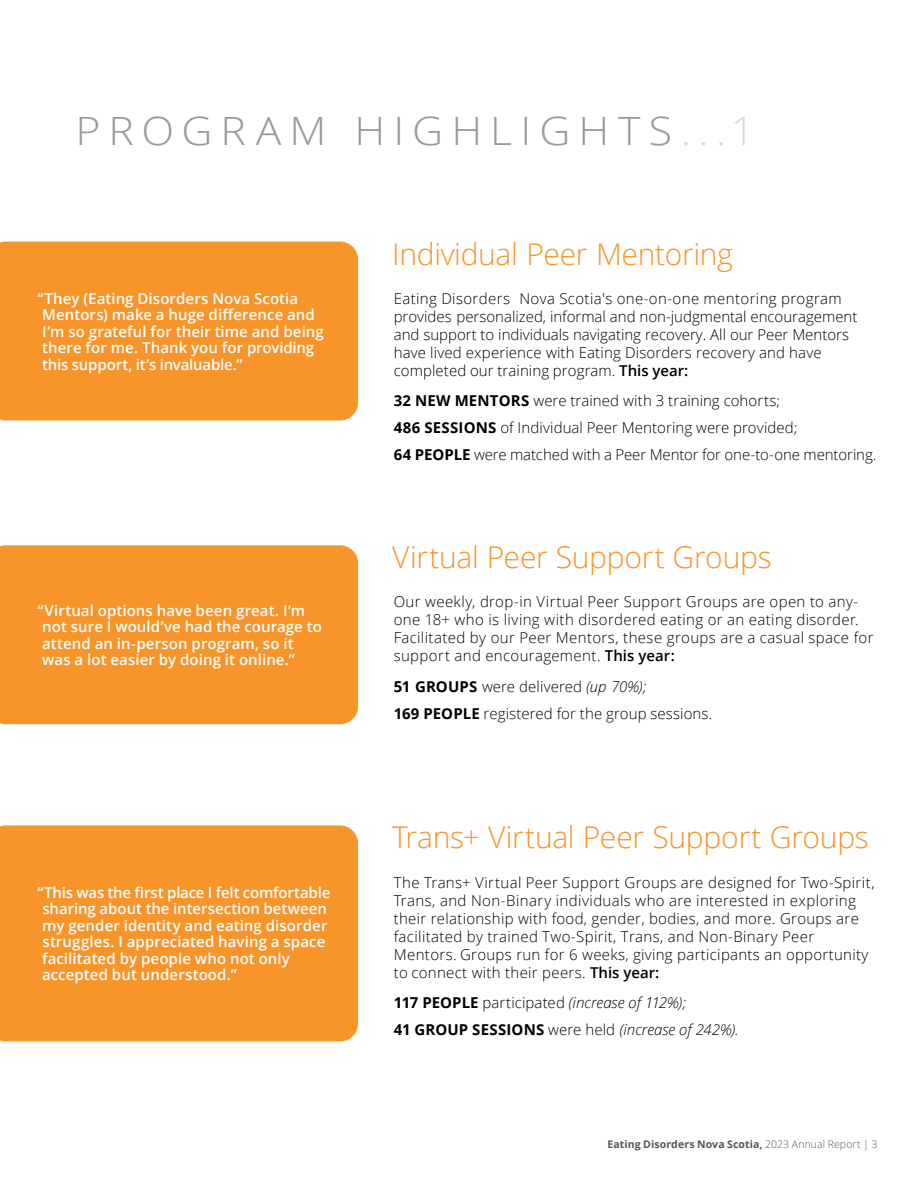
<style>
.page{position:relative;width:918px;height:1188px;background:#fff}
.page>*{position:absolute;margin:0;border:0;box-sizing:border-box;transform-origin:0 0}
.t1{font:300 39px "Open Sans";letter-spacing:.19em;color:#9d9994;scale:1.1 1}
.t2{font:300 30px "Open Sans";letter-spacing:-.01em;color:#f7942a}
.t3{font:300 15px/18px "Open Sans";letter-spacing:.02em;color:#000}
.t4{font:600 15px/16.5px "Open Sans";letter-spacing:.005em;color:#fff}
.t5{font:300 15px/27px "Open Sans";color:#000}
.t6{font:italic 300 15px/27px "Open Sans";color:#000}
.t7{font:700 10.5px "Open Sans";letter-spacing:.01em;color:#5c544d}
.s1{color:#dcd9d7}
.s2{font-weight:600}
.s3{font-weight:700}
.s4{font-style:italic}
.s5{font-weight:700;font-style:normal}
.s6{font-style:normal}
.s7{font-weight:300}
</style>
<div class="page">
<div style="left:0;top:242px;width:358px;height:178px;background:#f7942a"></div>
<div style="left:0;top:545px;width:358px;height:179px;background:#f7942a"></div>
<div style="left:0;top:825px;width:358px;height:216px;background:#f7942a"></div>
<h1 class="t1" style="left:76px;top:104px;width:619px">PROGRAM HIGHLIGHTS<span class="s1">...1</span></h1>
<p class="t4" style="left:38px;top:290px;width:288px">“They (Eating Disorders Nova Scotia Mentors) make a huge difference and I’m so grateful for their time and being there for me. Thank you for providing this support, it’s invaluable.”</p>
<p class="t4" style="left:38px;top:602px;width:286px">“Virtual options have been great. I’m not sure I would’ve had the courage to attend an in-person program, so it<br>was a lot easier by doing it online.”</p>
<p class="t4" style="left:38px;top:884px;width:294px">“This was the first place I felt comfortable sharing about the intersection between my gender identity and eating disorder struggles. I appreciated having a space facilitated by people who not only accepted but understood.”</p>
<h2 class="t2" style="left:392px;top:233px;width:342px">Individual Peer Mentoring</h2>
<p class="t3" style="left:394px;top:289px;width:465px">Eating Disorders Nova Scotia's one-on-one mentoring program provides personalized, informal and non-judgmental encouragement and support to individuals navigating recovery . All our Peer Mentors have lived experience with Eating Disorders recovery and have completed our training program . <span class="s2">This year:</span></p>
<p class="t5" style="left:394px;top:387px;width:484px"><span class="s3">32 NEW MENTORS</span> were trained with 3 training cohorts;<br><span class="s3">486 SESSIONS</span> of Individual Peer Mentoring were provided;<br><span class="s3">64 PEOPLE</span> were matched with a Peer Mentor for one-to-one mentoring .</p>
<h2 class="t2" style="left:392px;top:537px;width:381px">Virtual Peer Support Groups</h2>
<p class="t3" style="left:394px;top:593px;width:481px">Our weekly, drop-in Virtual Peer Support Groups are open to any&shy;one 18+ who is living with disordered eating or an eating disorder .<br>Facilitated by our Peer Mentors, these groups are a casual space for support and encouragement . <span class="s2">This year:</span></p>
<p class="t3" style="left:394px;top:673px;width:320px;line-height:27px"><span class="s3">51 GROUPS</span> were delivered <span class="s4">(up 70%);<br></span><span class="s3">169 PEOPLE</span> registered for the group sessions .</p>
<h2 class="t2" style="left:392px;top:817px;width:478px">Trans+ Virtual Peer Support Groups</h2>
<p class="t3" style="left:394px;top:873px;width:483px">The Trans+ Virtual Peer Support Groups are designed for Two-Spirit, Trans, and Non-Binary individuals who are interested in exploring their relationship with food, gender, bodies, and more . Groups are facilitated by trained Two-Spirit, Trans, and Non-Binary Peer Mentors . Groups run for 6 weeks, giving participants an opportunity to connect with their peers . <span class="s2">This year:</span></p>
<p class="t6" style="left:394px;top:989px;width:347px"><span class="s5">117 PEOPLE</span> <span class="s6">participated</span> (increase of 112%);<br><span class="s5">41 GROUP SESSIONS</span> <span class="s6">were held</span> (increase of 242%).</p>
<p class="t7" style="left:607px;top:1136px;width:272px">Eating Disorders Nova Scotia, <span class="s7">2023 Annual Report | 3</span></p>
</div>
